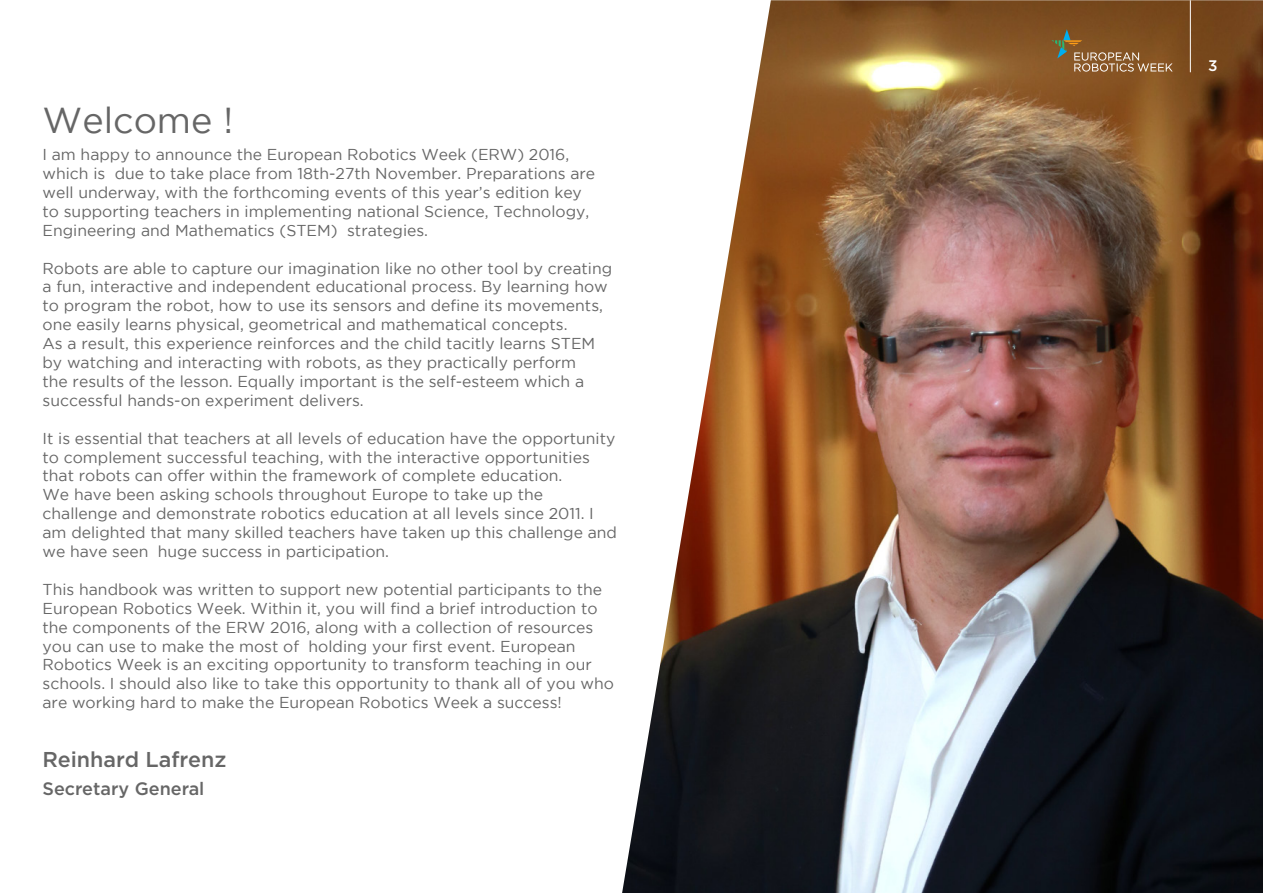
<style>
.page{position:relative;width:1263px;height:893px;background:#fff}
.page>*{position:absolute;margin:0;border:0;box-sizing:border-box;transform-origin:0 0}
.t1{font:36px "Gotham";color:#666}
.t2{font:500 21.45px "Gotham";color:#666}
.t3{font:500 18px "Gotham";color:#666}
.t4{font:15.75px/18.9px "Gotham";color:#666}
.t5{font:500 15.3px "Gotham";color:#fff}
</style>
<div class="page">
<img style="left:622px;top:0;width:641px;height:893px">
<svg style="left:1051px;top:29px;width:122px;height:43px;background:#8b6338"></svg>
<hr style="left:1190px;top:0;width:1px;height:72px;background:#fff">
<h1 class="t1" style="left:43px;top:101px;width:192px">Welcome !</h1>
<p class="t4" style="left:43px;top:145px;width:554px">I am happy to announce the European Robotics Week (ERW) 2016, which is due to take place from 18th-27th November. Preparations are well underway, with the forthcoming events of this year’s edition key to supporting teachers in implementing national Science, Technology, Engineering and Mathematics (STEM) strategies.</p>
<p class="t4" style="left:43px;top:258px;width:571px">Robots are able to capture our imagination like no other tool by creating a fun, interactive and independent educational process. By learning how to program the robot, how to use its sensors and de昀椀ne its movements, one easily learns physical, geometrical and mathematical concepts.<br>As a result, this experience reinforces and the child tacitly learns STEM by watching and interacting with robots, as they practically perform<br>the results of the lesson. Equally important is the self-esteem which a successful hands-on experiment delivers.</p>
<p class="t4" style="left:43px;top:428px;width:576px">It is essential that teachers at all levels of education have the opportunity to complement successful teaching, with the interactive opportunities that robots can offer within the framework of complete education.<br>We have been asking schools throughout Europe to take up the challenge and demonstrate robotics education at all levels since 2011. I am delighted that many skilled teachers have taken up this challenge and we have seen huge success in participation.</p>
<p class="t4" style="left:43px;top:580px;width:573px">This handbook was written to support new potential participants to the European Robotics Week. Within it, you will 昀椀nd a brief introduction to the components of the ERW 2016, along with a collection of resources you can use to make the most of holding your 昀椀rst event. European Robotics Week is an exciting opportunity to transform teaching in our schools. I should also like to take this opportunity to thank all of you who are working hard to make the European Robotics Week a success!</p>
<h2 class="t2" style="left:43px;top:750px;width:185px">Reinhard Lafrenz</h2>
<p class="t3" style="left:43px;top:780px;width:163px">Secretary General</p>
<p class="t5" style="left:1208px;top:59px;width:11px">3</p>
</div>
